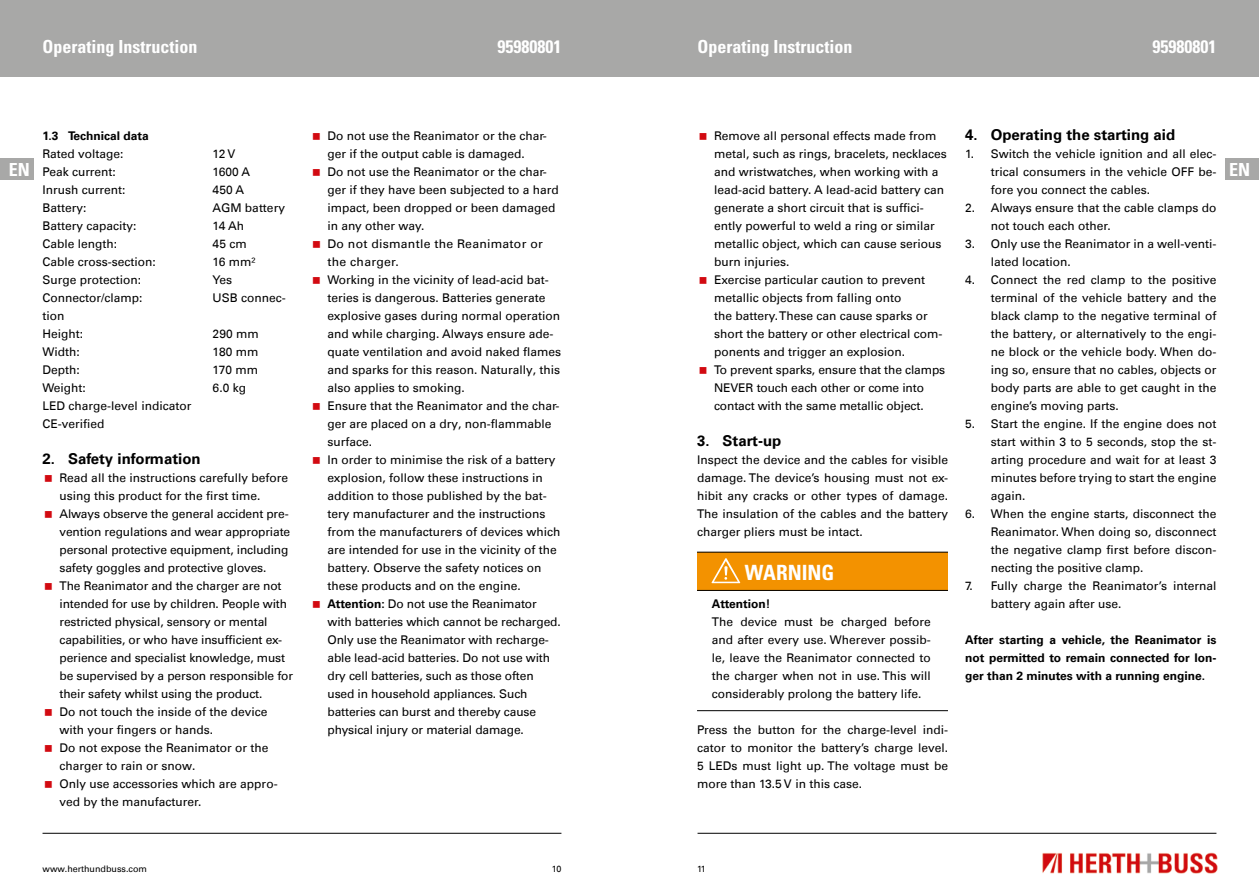
<style>
.page{position:relative;width:1259px;height:893px;background:#fff}
.page>*{position:absolute;margin:0;border:0;box-sizing:border-box;transform-origin:0 0}
.t1{font:700 condensed 21px "Univers";color:#fff}
.t2{font:700 condensed 18px "Univers";color:#fff}
.t3{font:700 15px "Univers Com 65";color:#000}
.t4{font:12px/18px "Univers Com 55 Roman";color:#000}
.t5{font:700 12px/18px "Univers Com 65";color:#000;text-align:justify}
.t6{font:9px "Univers Com 55 Roman";color:#000}
.s1{font-family:"Univers Com 65";font-weight:700}
</style>
<div class="page">
<div style="left:697px;top:552px;width:251px;height:38px;background:#f39200"></div>
<hr style="left:697px;top:552px;width:251px;height:1px;background:#000">
<hr style="left:697px;top:590px;width:251px;height:1px;background:#000">
<hr style="left:697px;top:710px;width:251px;height:1px;background:#000">
<svg style="left:711px;top:558px;width:29px;height:25px"></svg>
<div style="left:0;top:0;width:629px;height:77px;background:#a8a8a7"></div>
<div style="left:629px;top:0;width:630px;height:77px;background:#a8a8a7"></div>
<img style="left:1042px;top:852px;width:176px;height:22px">
<hr style="left:43px;top:833px;width:518px;height:1px;background:#000">
<hr style="left:697px;top:833px;width:519px;height:1px;background:#000">
<div style="left:1225px;top:158px;width:34px;height:22px;background:#a8a8a7"></div>
<div style="left:0;top:158px;width:34px;height:22px;background:#a8a8a7"></div>
<h2 class="t2" style="left:43px;top:35px;width:156px">Operating Instruction</h2>
<h2 class="t2" style="left:497px;top:35px;width:65px">95980801</h2>
<h2 class="t2" style="left:697px;top:35px;width:156px">Operating Instruction</h2>
<h2 class="t2" style="left:1152px;top:35px;width:65px">95980801</h2>
<p class="t3" style="left:965px;top:126px;width:211px">4. Operating the starting aid</p>
<p class="t4" style="left:990px;top:145px;width:227px;text-align:justify;text-indent:-26px">1. Switch the vehicle ignition and all elec&shy;trical consumers in the vehicle OFF be&shy;fore you connect the cables.</p>
<p class="t4" style="left:990px;top:199px;width:227px;text-indent:-26px">2. Always ensure that the cable clamps do not touch each other.</p>
<p class="t4" style="left:990px;top:235px;width:227px;text-indent:-26px">3. Only use the Reanimator in a well-venti&shy;lated location.</p>
<p class="t4" style="left:990px;top:271px;width:227px;text-align:justify;text-indent:-26px">4. Connect the red clamp to the positive terminal of the vehicle battery and the black clamp to the negative terminal of the battery, or alternatively to the engi&shy;ne block or the vehicle body. When do&shy;ing so, ensure that no cables, objects or body parts are able to get caught in the engine’s moving parts.</p>
<p class="t4" style="left:990px;top:415px;width:227px;text-align:justify;text-indent:-26px">5. Start the engine. If the engine does not start within 3 to 5 seconds, stop the st&shy;arting procedure and wait for at least 3 minutes before trying to start the engine again.</p>
<p class="t4" style="left:990px;top:505px;width:227px;text-align:justify;text-indent:-26px">6. When the engine starts, disconnect the Reanimator. When doing so, disconnect the negative clamp first before discon&shy;necting the positive clamp.</p>
<p class="t4" style="left:990px;top:577px;width:227px;text-indent:-26px">7. Fully charge the Reanimator’s internal battery again after use.</p>
<p class="t5" style="left:965px;top:631px;width:253px">After starting a vehicle, the Reanimator is not permitted to remain connected for lon&shy;ger than 2 minutes with a running engine.</p>
<p class="t4" style="left:327px;top:127px;width:235px">Do not use the Reanimator or the char&shy;ger if the output cable is damaged.<br>Do not use the Reanimator or the char&shy;ger if they have been subjected to a hard impact, been dropped or been damaged in any other way.<br>Do not dismantle the Reanimator or the charger.<br>Working in the vicinity of lead-acid bat&shy;teries is dangerous. Batteries generate explosive gases during normal operation and while charging. Always ensure ade&shy;quate ventilation and avoid naked flames and sparks for this reason. Naturally, this also applies to smoking.<br>Ensure that the Reanimator and the char&shy;ger are placed on a dry, non-flammable surface.<br>In order to minimise the risk of a battery explosion, follow these instructions in addition to those published by the bat&shy;tery manufacturer and the instructions from the manufacturers of devices which are intended for use in the vicinity of the battery. Observe the safety notices on these products and on the engine.<br><span class="s1">Attention:</span> Do not use the Reanimator with batteries which cannot be recharged.<br>Only use the Reanimator with recharge&shy;able lead-acid batteries. Do not use with dry cell batteries, such as those often used in household appliances. Such batteries can burst and thereby cause physical injury or material damage.</p>
<p class="t4" style="left:714px;top:127px;width:234px">Remove all personal effects made from metal, such as rings, bracelets, necklaces and wristwatches, when working with a lead-acid battery. A lead-acid battery can generate a short circuit that is suffici&shy;ently powerful to weld a ring or similar metallic object, which can cause serious burn injuries.<br>Exercise particular caution to prevent metallic objects from falling onto<br>the battery. These can cause sparks or short the battery or other electrical com&shy;ponents and trigger an explosion.<br>To prevent sparks, ensure that the clamps NEVER touch each other or come into contact with the same metallic object.</p>
<p class="t5" style="left:43px;top:127px;width:108px">1.3 Technical data</p>
<p class="t4" style="left:43px;top:145px;width:82px">Rated voltage:</p>
<p class="t4" style="left:213px;top:145px;width:24px">12 V</p>
<p class="t4" style="left:43px;top:163px;width:75px">Peak current:</p>
<p class="t4" style="left:213px;top:163px;width:39px">1600 A</p>
<p class="t4" style="left:43px;top:181px;width:85px">Inrush current:</p>
<p class="t4" style="left:213px;top:181px;width:33px">450 A</p>
<p class="t4" style="left:43px;top:199px;width:45px">Battery:</p>
<p class="t4" style="left:213px;top:199px;width:74px">AGM battery</p>
<p class="t4" style="left:43px;top:217px;width:95px">Battery capacity:</p>
<p class="t4" style="left:213px;top:217px;width:33px">14 Ah</p>
<p class="t4" style="left:43px;top:235px;width:76px">Cable length:</p>
<p class="t4" style="left:213px;top:235px;width:36px">45 cm</p>
<p class="t4" style="left:43px;top:253px;width:115px">Cable cross-section:</p>
<p class="t4" style="left:213px;top:253px;width:44px">16 mm²</p>
<p class="t4" style="left:43px;top:271px;width:100px">Surge protection:</p>
<p class="t4" style="left:213px;top:271px;width:21px">Yes</p>
<p class="t4" style="left:43px;top:289px;width:102px">Connector/clamp:</p>
<p class="t4" style="left:213px;top:289px;width:75px">USB connec-</p>
<p class="t4" style="left:43px;top:307px;width:42px">tion<br>Height:</p>
<h2 class="t2" style="left:9px;top:159px;width:23px">EN</h2>
<h2 class="t2" style="left:1229px;top:159px;width:23px">EN</h2>
<p class="t4" style="left:213px;top:325px;width:48px">290 mm</p>
<p class="t4" style="left:43px;top:343px;width:39px">Width:</p>
<p class="t4" style="left:213px;top:343px;width:47px">180 mm</p>
<p class="t4" style="left:43px;top:361px;width:39px">Depth:</p>
<p class="t4" style="left:213px;top:361px;width:47px">170 mm</p>
<p class="t4" style="left:43px;top:379px;width:45px">Weight:</p>
<p class="t4" style="left:213px;top:379px;width:35px">6.0 kg</p>
<p class="t4" style="left:43px;top:397px;width:150px">LED charge-level indicator<br>CE-verified</p>
<p class="t3" style="left:43px;top:450px;width:160px">2. Safety information</p>
<p class="t4" style="left:60px;top:469px;width:235px">Read all the instructions carefully before using this product for the first time.<br>Always observe the general accident pre&shy;vention regulations and wear appropriate personal protective equipment, including safety goggles and protective gloves.<br>The Reanimator and the charger are not intended for use by children. People with restricted physical, sensory or mental capabilities, or who have insufficient ex&shy;perience and specialist knowledge, must be supervised by a person responsible for their safety whilst using the product.<br>Do not touch the inside of the device with your fingers or hands.<br>Do not expose the Reanimator or the charger to rain or snow.<br>Only use accessories which are appro&shy;ved by the manufacturer.</p>
<p class="t3" style="left:697px;top:432px;width:86px">3. Start-up</p>
<p class="t4" style="left:697px;top:451px;width:253px;text-align:justify">Inspect the device and the cables for visible damage. The device’s housing must not ex&shy;hibit any cracks or other types of damage.<br>The insulation of the cables and the battery charger pliers must be intact.</p>
<h1 class="t1" style="left:745px;top:560px;width:91px">WARNING</h1>
<p class="t5" style="left:712px;top:595px;width:60px">Attention!</p>
<p class="t4" style="left:712px;top:613px;width:220px;text-align:justify">The device must be charged before and after every use. Wherever possib&shy;le, leave the Reanimator connected to the charger when not in use. This will considerably prolong the battery life.</p>
<p class="t4" style="left:697px;top:721px;width:253px;text-align:justify">Press the button for the charge-level indi&shy;cator to monitor the battery’s charge level.<br>5 LEDs must light up. The voltage must be more than 13.5 V in this case.</p>
<p class="t6" style="left:43px;top:863px;width:106px">www.herthundbuss.com</p>
<p class="t6" style="left:552px;top:863px;width:11px">10</p>
<p class="t6" style="left:697px;top:863px;width:10px">11</p>
</div>
